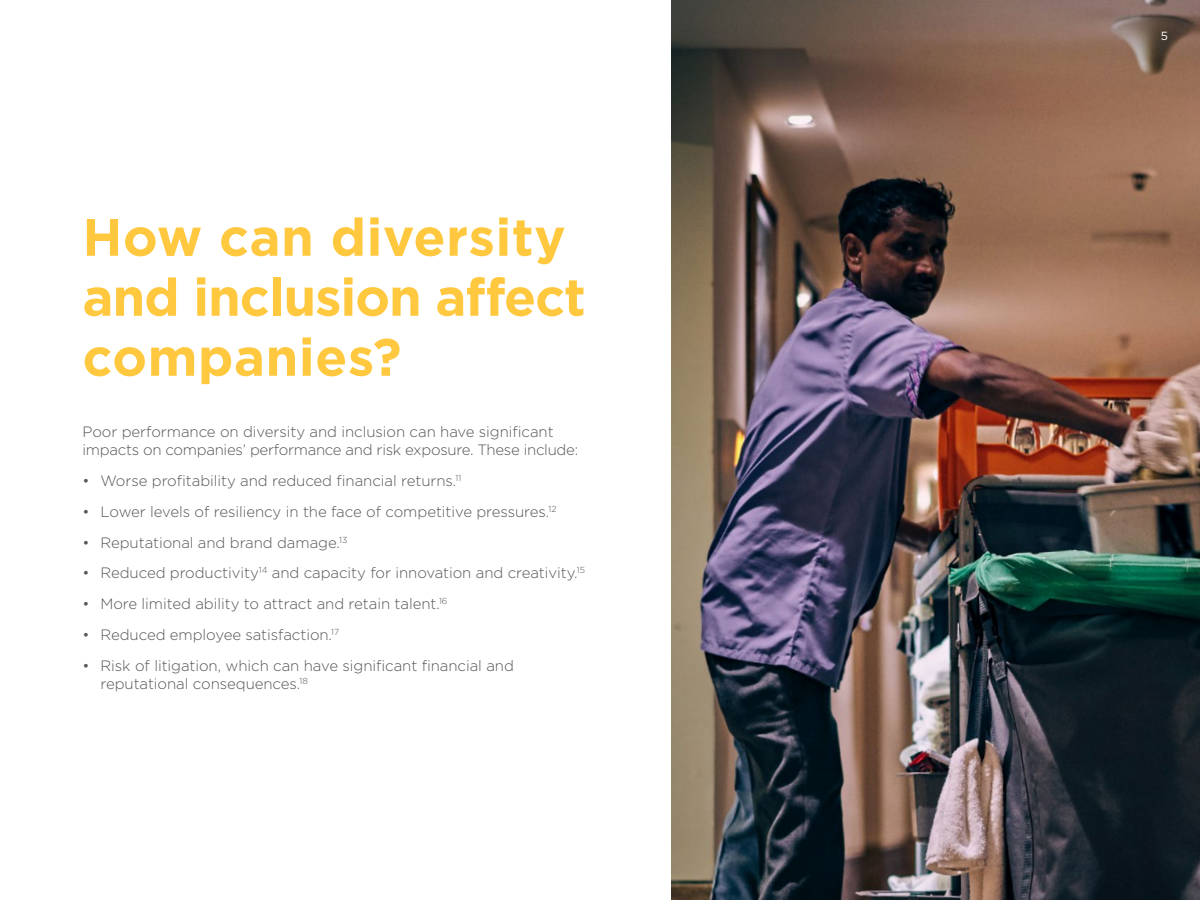
<style>
.page{position:relative;width:1200px;height:900px;background:#fff}
.page>*{position:absolute;margin:0;border:0;box-sizing:border-box;transform-origin:0 0}
.t1{font:700 52.5px/60px "Gotham";letter-spacing:.01em;color:#ffc83e}
.t2{font:300 15px/18px "Gotham";letter-spacing:-.005em;color:#565656}
.t3{font:11.85px "Gotham";color:#fff}
</style>
<div class="page">
<img style="left:671px;top:0;width:529px;height:900px">
<h1 class="t1" style="left:82px;top:207px;width:505px">How can diversity and inclusion affect companies?</h1>
<p class="t2" style="left:82px;top:423px;width:497px">Poor performance on diversity and inclusion can have significant impacts on companies’ performance and risk exposure. These include:</p>
<p class="t2" style="left:82px;top:471px;width:380px">• Worse profitability and reduced financial returns.<sup>11</sup></p>
<p class="t2" style="left:82px;top:502px;width:476px">• Lower levels of resiliency in the face of competitive pressures.<sup>12</sup></p>
<p class="t2" style="left:82px;top:533px;width:266px">• Reputational and brand damage.<sup>13</sup></p>
<p class="t2" style="left:82px;top:564px;width:504px">• Reduced productivity<sup>14</sup> and capacity for innovation and creativity.<sup>15</sup></p>
<p class="t2" style="left:82px;top:594px;width:367px">• More limited ability to attract and retain talent.<sup>16</sup></p>
<p class="t2" style="left:82px;top:625px;width:258px">• Reduced employee satisfaction.<sup>17</sup></p>
<p class="t2" style="left:100px;top:656px;width:415px;text-indent:-18px">• Risk of litigation, which can have significant financial and reputational consequences.<sup>18</sup></p>
<p class="t3" style="left:1161px;top:28px;width:9px">5</p>
</div>
